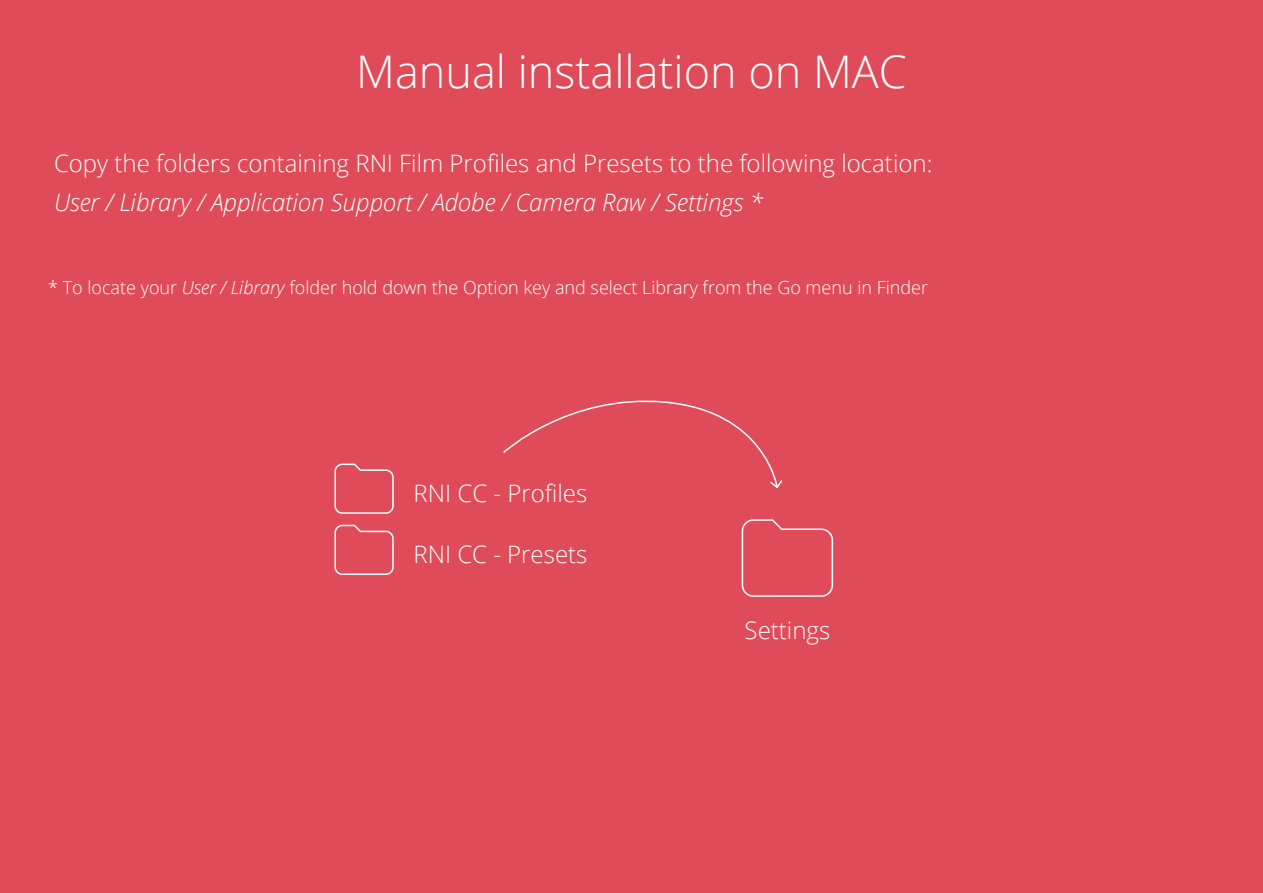
<style>
.page{position:relative;width:1263px;height:893px;background:#df4b58}
.page>*{position:absolute;margin:0;border:0;box-sizing:border-box;transform-origin:0 0}
.t1{font:300 45px "Open Sans";color:#fff}
.t2{font:300 24px "Open Sans";color:#fff}
.t3{font:italic 300 24px "Open Sans";color:#fff}
.t4{font:300 18px "Open Sans";color:#fff}
.s1{font-style:italic}
</style>
<div class="page">
<svg style="left:741px;top:519px;width:93px;height:78px"></svg>
<svg style="left:334px;top:463px;width:60px;height:51px"></svg>
<svg style="left:334px;top:524px;width:60px;height:51px"></svg>
<svg style="left:503px;top:400px;width:280px;height:89px"></svg>
<h1 class="t1" style="left:356px;top:41px;width:552px">Manual installation on MAC</h1>
<p class="t2" style="left:54px;top:147px;width:880px">Copy the folders containing RNI Film Profiles and Presets to the following location:</p>
<p class="t3" style="left:54px;top:186px;width:710px">User / Library / Application Support / Adobe / Camera Raw / Settings *</p>
<p class="t4" style="left:48px;top:275px;width:881px">* To locate your <span class="s1">User / Library</span> folder hold down the Option key and select Library from the Go menu in Finder</p>
<p class="t2" style="left:414px;top:477px;width:175px">RNI CC - Profiles</p>
<p class="t2" style="left:414px;top:538px;width:175px">RNI CC - Presets</p>
<p class="t2" style="left:744px;top:614px;width:87px">Settings</p>
</div>
